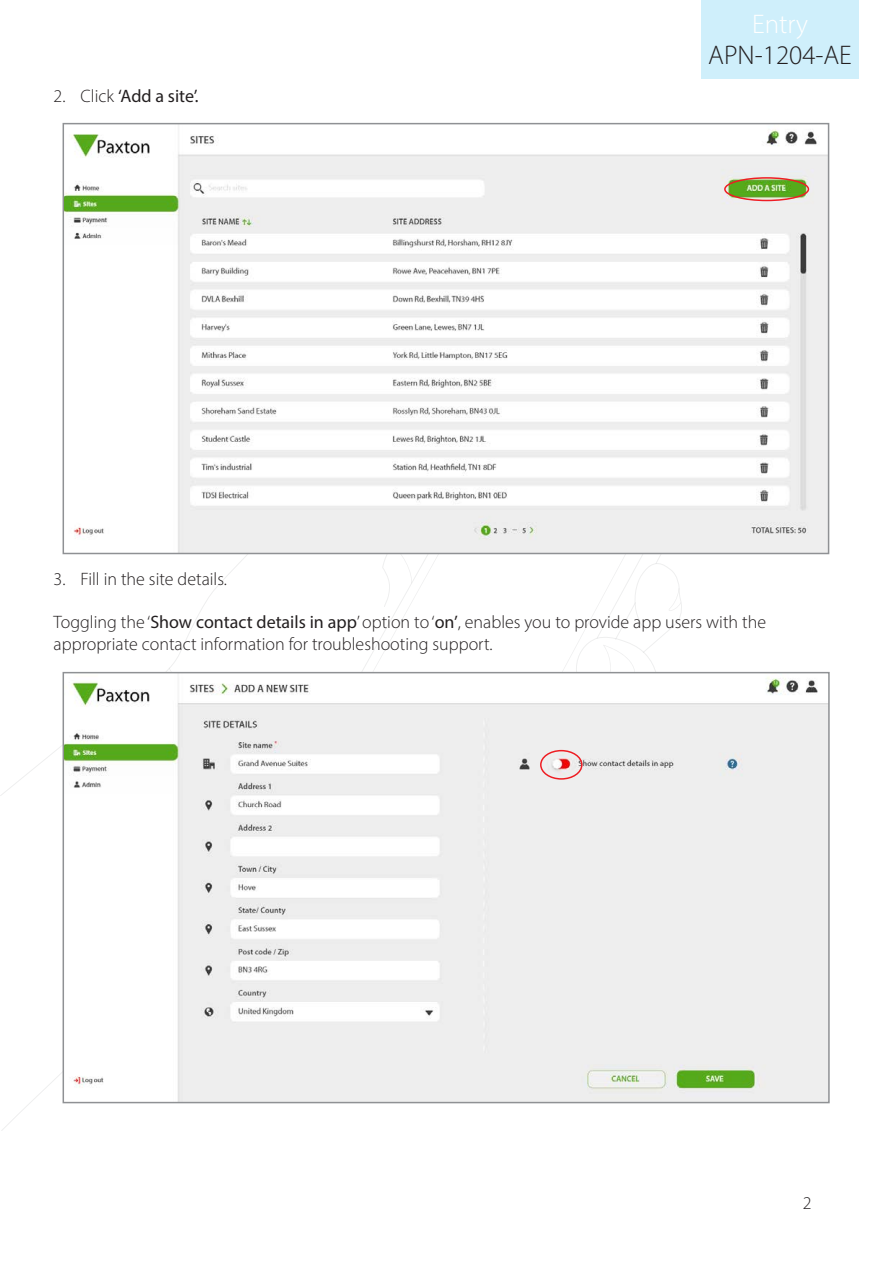
<style>
.page{position:relative;width:893px;height:1263px;background:#fff}
.page>*{position:absolute;margin:0;border:0;box-sizing:border-box;transform-origin:0 0}
.t1{font:300 27px "Myriad Pro";color:#231f20}
.t2{font:300 27px "Myriad Pro";color:#fff}
.Text{font:300 18px/21.6px "Myriad Pro";color:#231f20}
.t3{font:18px "Myriad Pro";color:#231f20}
.s1{font-weight:300}
.s2{font-weight:400}
</style>
<div class="page">
<svg style="left:169px;top:554px;width:585px;height:118px"></svg>
<svg style="left:1px;top:805px;width:605px;height:326px"></svg>
<div style="left:702px;top:0;width:157px;height:79px;background:#cfeffb"></div>
<img style="left:66px;top:129px;width:760px;height:422px">
<div style="left:63px;top:123px;width:766px;height:431px;border:2px solid #8f9194"></div>
<img style="left:66px;top:677px;width:761px;height:423px">
<div style="left:63px;top:672px;width:767px;height:431px;border:2px solid #8f9194"></div>
<div style="left:724px;top:177px;width:85px;height:24px;border:2px solid #ee1d23;border-radius:50%"></div>
<div style="left:540px;top:750px;width:43px;height:30px;border:2px solid #ee1d23;border-radius:50%"></div>
<h1 class="t2" style="left:752px;top:8px;width:58px">Entry</h1>
<p class="t3" style="left:54px;top:85px;width:146px"><span class="s1">2. Click</span> ‘Add a site’.</p>
<h1 class="t1" style="left:708px;top:39px;width:145px">APN-1204-AE</h1>
<p class="Text" style="left:54px;top:568px;width:175px">3. Fill in the site details.</p>
<p class="Text" style="left:54px;top:611px;width:714px">Toggling the ‘<span class="s2">Show contact details in app</span>’ option to ‘<span class="s2">on’</span>, enables you to provide app users with the appropriate contact information for troubleshooting support.</p>
<p class="Text" style="left:803px;top:1192px;width:10px">2</p>
</div>
